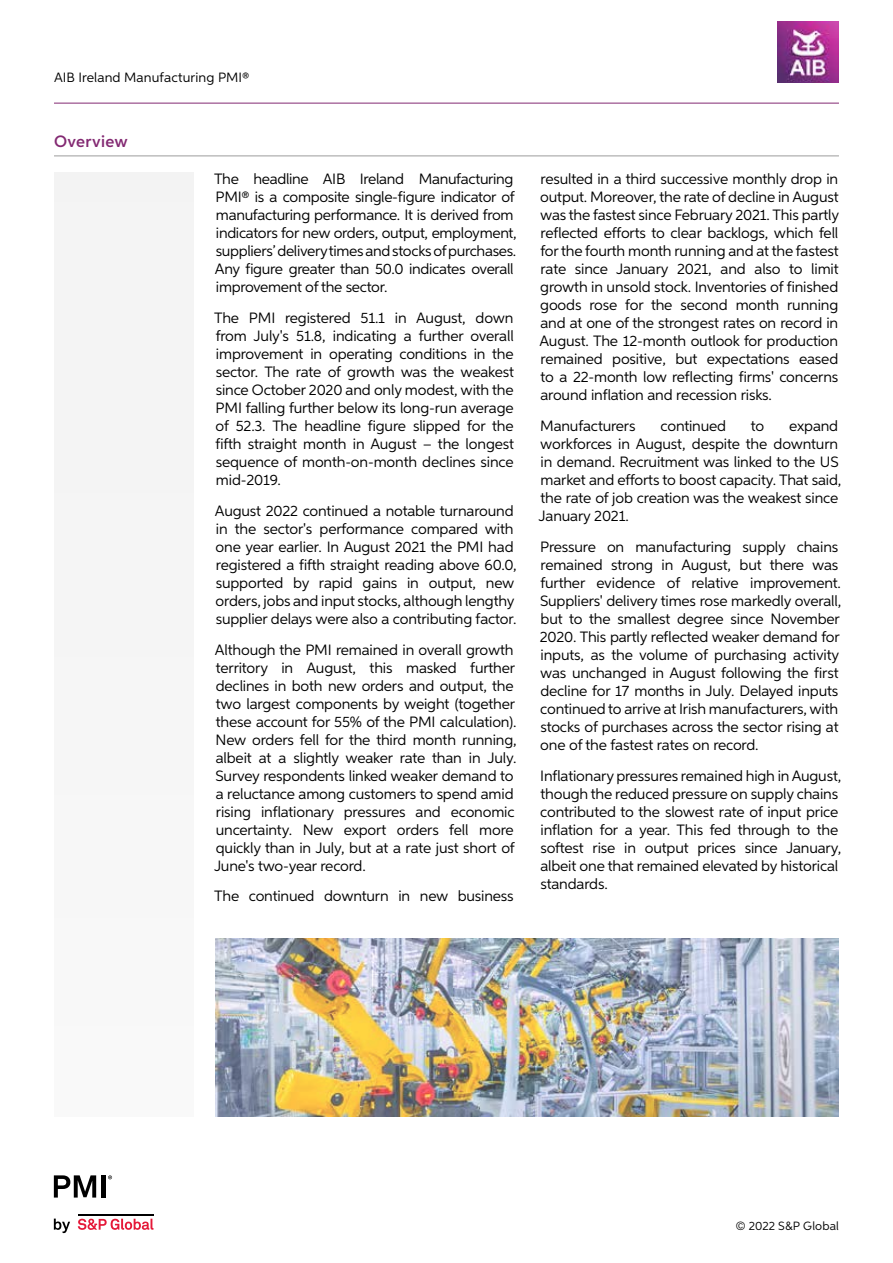
<style>
.page{position:relative;width:893px;height:1263px;background:#fff}
.page>*{position:absolute;margin:0;border:0;box-sizing:border-box;transform-origin:0 0}
.t1{font:600 16.5px "Aspira";letter-spacing:.025em;color:#832972}
.t2{font:15px/18px "Aspira";letter-spacing:-.01em;color:#000}
.t3{font:13.5px "Aspira";letter-spacing:.005em;color:#000}
.t4{font:12px "Aspira";letter-spacing:.01em;color:#000}
</style>
<div class="page">
<hr style="left:54px;top:103px;width:785px;height:1px;background:#832972">
<svg style="left:54px;top:1218px;width:16px;height:15px"></svg>
<svg style="left:78px;top:1218px;width:75px;height:12px"></svg>
<hr style="left:78px;top:1213px;width:75px;height:2px;background:#000">
<svg style="left:54px;top:1175px;width:42px;height:22px"></svg>
<div style="left:101px;top:1175px;width:5px;height:22px;background:#000"></div>
<svg style="left:108px;top:1175px;width:4px;height:4px"></svg>
<div style="left:54px;top:173px;width:140px;height:944px;background:#f5f5f5"></div>
<hr style="left:54px;top:156px;width:785px;height:1px;background:#9d9d9c">
<img style="left:215px;top:938px;width:624px;height:179px">
<img style="left:778px;top:21px;width:61px;height:61px">
<p class="t3" style="left:54px;top:69px;width:197px">AIB Ireland Manufacturing PMI®</p>
<p class="t1" style="left:54px;top:131px;width:75px">Overview</p>
<p class="t2" style="left:214px;top:170px;width:304px">The headline AIB Ireland Manufacturing PMI® is a composite single-figure indicator of manufacturing performance. It is derived from indicators for new orders, output, employment, suppliers’ delivery times and stocks of purchases.<br>Any figure greater than 50.0 indicates overall improvement of the sector.</p>
<p class="t2" style="left:214px;top:309px;width:301px;text-align:justify">The PMI registered 51.1 in August, down from July's 51.8, indicating a further overall improvement in operating conditions in the sector. The rate of growth was the weakest since October 2020 and only modest, with the PMI falling further below its long-run average of 52.3. The headline figure slipped for the fifth straight month in August – the longest sequence of month-on-month declines since mid-2019.</p>
<p class="t2" style="left:215px;top:501px;width:303px">August 2022 continued a notable turnaround in the sector's performance compared with one year earlier. In August 2021 the PMI had registered a fifth straight reading above 60.0, supported by rapid gains in output, new orders, jobs and input stocks, although lengthy supplier delays were also a contributing factor.</p>
<p class="t2" style="left:214px;top:640px;width:304px">Although the PMI remained in overall growth territory in August, this masked further declines in both new orders and output, the two largest components by weight (together these account for 55% of the PMI calculation).<br>New orders fell for the third month running, albeit at a slightly weaker rate than in July.<br>Survey respondents linked weaker demand to a reluctance among customers to spend amid rising inflationary pressures and economic uncertainty. New export orders fell more quickly than in July, but at a rate just short of June's two-year record.</p>
<p class="t2" style="left:214px;top:887px;width:301px">The continued downturn in new business</p>
<p class="t2" style="left:539px;top:170px;width:301px;text-align:justify">resulted in a third successive monthly drop in output. Moreover, the rate of decline in August was the fastest since February 2021. This partly reflected efforts to clear backlogs, which fell for the fourth month running and at the fastest rate since January 2021, and also to limit growth in unsold stock. Inventories of finished goods rose for the second month running and at one of the strongest rates on record in August. The 12-month outlook for production remained positive, but expectations eased to a 22-month low reflecting firms' concerns around inflation and recession risks.</p>
<p class="t2" style="left:540px;top:417px;width:97px">Manufacturers</p>
<p class="t2" style="left:661px;top:417px;width:67px">continued</p>
<p class="t2" style="left:751px;top:417px;width:15px">to</p>
<p class="t2" style="left:539px;top:417px;width:304px;text-indent:251px">expand workforces in August, despite the downturn in demand. Recruitment was linked to the US market and efforts to boost capacity. That said, the rate of job creation was the weakest since January 2021.</p>
<p class="t2" style="left:540px;top:537px;width:303px">Pressure on manufacturing supply chains remained strong in August, but there was further evidence of relative improvement.<br>Suppliers' delivery times rose markedly overall, but to the smallest degree since November 2020. This partly reflected weaker demand for inputs, as the volume of purchasing activity was unchanged in August following the first decline for 17 months in July. Delayed inputs continued to arrive at Irish manufacturers, with stocks of purchases across the sector rising at one of the fastest rates on record.</p>
<p class="t2" style="left:540px;top:766px;width:303px">Inflationary pressures remained high in August, though the reduced pressure on supply chains contributed to the slowest rate of input price inflation for a year. This fed through to the softest rise in output prices since January, albeit one that remained elevated by historical standards.</p>
<p class="t4" style="left:736px;top:1218px;width:105px">© 2022 S&amp;P Global</p>
</div>
